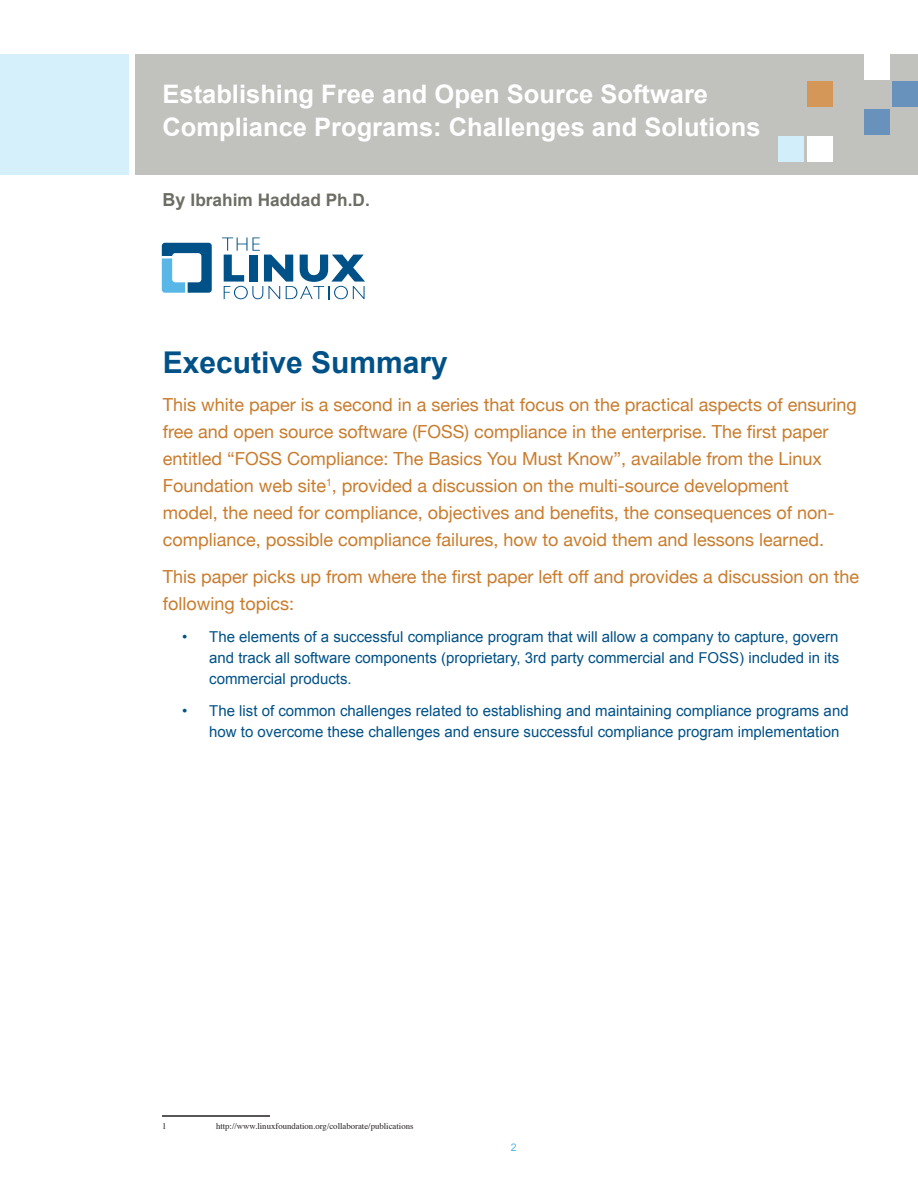
<style>
.page{position:relative;width:918px;height:1188px;background:#fff}
.page>*{position:absolute;margin:0;border:0;box-sizing:border-box;transform-origin:0 0}
.Body_Text{font:700 30px "Arial";color:#005187}
.Body_Text-2{font:700 25.5px/33px "Arial";color:#fff}
.Opener{font:18px/27px "Helvetica Neue";color:#c97c2d}
.Body_Text-3{font:700 17.25px "Arial";color:#6d6d65}
.Body_Text-4{font:15px/21px "Arial";color:#005187;text-align:justify}
.t1{font:10.5px "Arial";color:#58b7e7}
.t2{font:8.7px "Times";color:#231f20}
.s1{font-size:18px}
</style>
<div class="page">
<div style="left:135px;top:54px;width:783px;height:120px;background:#c1c2be"></div>
<div style="left:864px;top:54px;width:25px;height:25px;background:#fff"></div>
<div style="left:892px;top:82px;width:26px;height:25px;background:#6892bb"></div>
<div style="left:807px;top:82px;width:25px;height:25px;background:#d59757"></div>
<div style="left:778px;top:137px;width:26px;height:25px;background:#d2eefb"></div>
<div style="left:864px;top:109px;width:25px;height:25px;background:#6892bb"></div>
<div style="left:807px;top:137px;width:25px;height:25px;background:#fff"></div>
<div style="left:0;top:54px;width:129px;height:120px;background:#d6f0fb"></div>
<svg style="left:162px;top:243px;width:50px;height:50px"></svg>
<svg style="left:222px;top:237px;width:143px;height:62px"></svg>
<hr style="left:162px;top:1115px;width:108px;height:2px;background:#231f20">
<p class="Body_Text-2" style="left:163px;top:78px;width:599px">Establishing Free and Open Source Software<br>Compliance Programs: Challenges and Solutions</p>
<p class="Body_Text-3" style="left:163px;top:189px;width:209px"><span class="s1">By</span> Ibrahim Haddad Ph.D.</p>
<p class="Body_Text" style="left:163px;top:343px;width:287px">Executive Summary</p>
<p class="Opener" style="left:163px;top:390px;width:696px">This white paper is a second in a series that focus on the practical aspects of ensuring free and open source software (FOSS) compliance in the enterprise. The first paper entitled “FOSS Compliance: The Basics You Must Know”, available from the Linux Foundation web site<sup>1</sup>, provided a discussion on the multi-source development<br>model, the need for compliance, objectives and benefits, the consequences of non&shy;compliance, possible compliance failures, how to avoid them and lessons learned.</p>
<p class="Opener" style="left:163px;top:563px;width:698px">This paper picks up from where the first paper left off and provides a discussion on the following topics:</p>
<p class="Body_Text-4" style="left:209px;top:627px;width:631px;text-indent:-27px">• The elements of a successful compliance program that will allow a company to capture, govern and track all software components (proprietary, 3rd party commercial and FOSS) included in its commercial products.</p>
<p class="Body_Text-4" style="left:209px;top:700px;width:641px;text-indent:-27px">• The list of common challenges related to establishing and maintaining compliance programs and how to overcome these challenges and ensure successful compliance program implementation</p>
<p class="t2" style="left:162px;top:1118px;width:6px">1</p>
<p class="t2" style="left:216px;top:1118px;width:199px">http://www.linuxfoundation.org/collaborate/publications</p>
<p class="t1" style="left:511px;top:1140px;width:7px">2</p>
</div>
